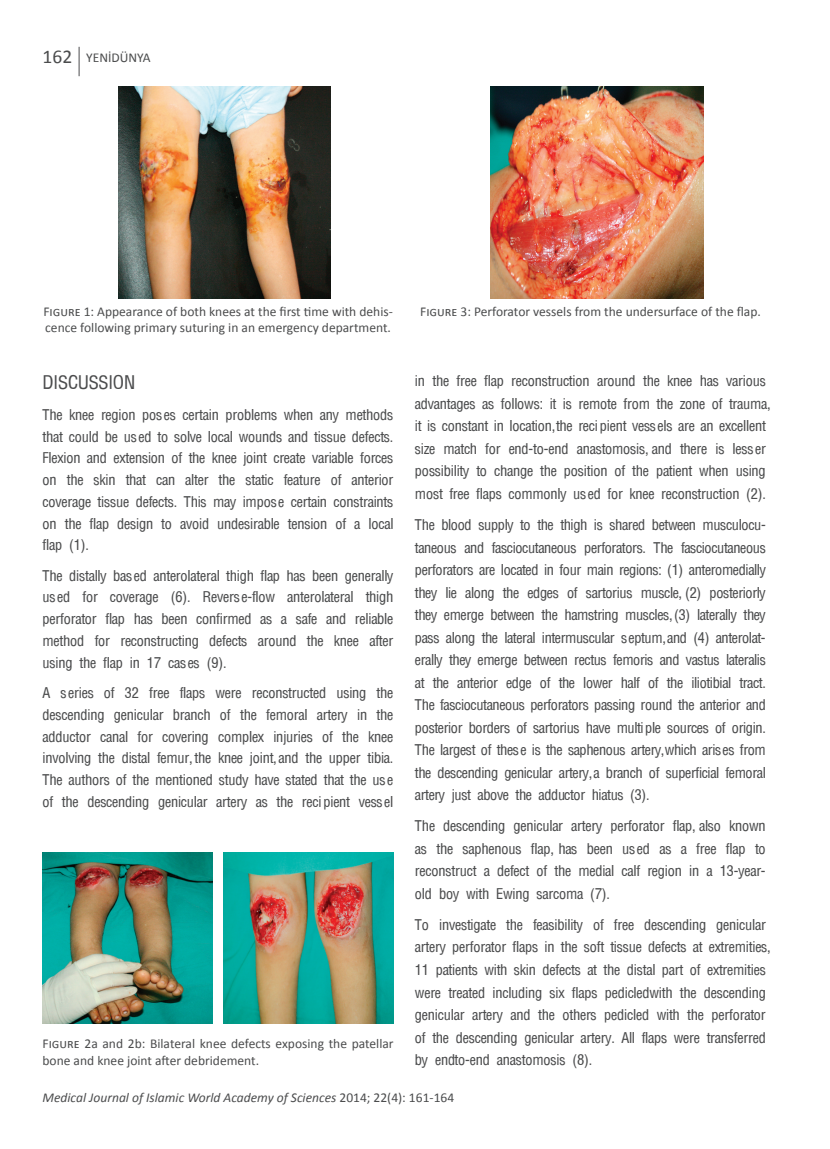
<style>
.page{position:relative;width:830px;height:1149px;background:#fff}
.page>*{position:absolute;margin:0;border:0;box-sizing:border-box;transform-origin:0 0}
.t1{font:100 condensed 21px "Helvetica";letter-spacing:-.03em;color:#4b4c4d}
.t2{font:100 condensed 16.5px/22.5px "Helvetica";letter-spacing:-.03em;color:#4b4c4d;text-align:justify}
.t3{font:13.5px/16.2px "Calibri";color:#4b4c4d}
.t4{font:italic 13.5px "Calibri";color:#4b4c4d}
.s1{font-size:19.5px}
.s2{font-style:normal}
</style>
<div class="page">
<svg style="left:79px;top:47px;width:1px;height:29px"></svg>
<img style="left:118px;top:86px;width:213px;height:213px">
<img style="left:43px;top:852px;width:170px;height:170px">
<img style="left:223px;top:852px;width:170px;height:170px">
<img style="left:490px;top:86px;width:213px;height:213px">
<p class="t3" style="left:43px;top:50px;width:109px"><span class="s1">162</span> YENİDÜNYA</p>
<p class="t3" style="left:43px;top:303px;width:351px">Figure 1: Appearance of both knees at the first time with dehis&shy;cence following primary suturing in an emergency department.</p>
<p class="t1" style="left:43px;top:374px;width:95px">DISCUSSION</p>
<p class="t2" style="left:43px;top:404px;width:352px;line-height:21.8px">The knee region poses certain problems when any methods that could be used to solve local wounds and tissue defects.<br>Flexion and extension of the knee joint create variable forces on the skin that can alter the static feature of anterior coverage tissue defects. This may impose certain constraints on the flap design to avoid undesirable tension of a local flap (1).</p>
<p class="t2" style="left:43px;top:565px;width:352px;line-height:21.8px">The distally based anterolateral thigh flap has been generally used for coverage (6). Reverse-flow anterolateral thigh perforator flap has been confirmed as a safe and reliable method for reconstructing defects around the knee after using the flap in 17 cases (9).</p>
<p class="t2" style="left:43px;top:682px;width:352px;line-height:21.8px">A series of 32 free flaps were reconstructed using the descending genicular branch of the femoral artery in the adductor canal for covering complex injuries of the knee involving the distal femur, the knee joint, and the upper tibia.<br>The authors of the mentioned study have stated that the use of the descending genicular artery as the recipient vessel</p>
<p class="t3" style="left:43px;top:1035px;width:352px">Figure 2a and 2b: Bilateral knee defects exposing the patellar bone and knee joint after debridement.</p>
<p class="t3" style="left:420px;top:303px;width:342px">Figure 3: Perforator vessels from the undersurface of the flap.</p>
<p class="t2" style="left:415px;top:371px;width:357px;text-align:left">in the free flap reconstruction around the knee has various advantages as follows: it is remote from the zone of trauma, it is constant in location,the recipient vessels are an excellent size match for end-to-end anastomosis, and there is lesser possibility to change the position of the patient when using most free flaps commonly used for knee reconstruction (2).</p>
<p class="t2" style="left:415px;top:514px;width:352px">The blood supply to the thigh is shared between musculocu&shy;taneous and fasciocutaneous perforators. The fasciocutaneous perforators are located in four main regions: (1) anteromedially they lie along the edges of sartorius muscle, (2) posteriorly they emerge between the hamstring muscles, (3) laterally they pass along the lateral intermuscular septum, and (4) anterolat&shy;erally they emerge between rectus femoris and vastus lateralis at the anterior edge of the lower half of the iliotibial tract.<br>The fasciocutaneous perforators passing round the anterior and posterior borders of sartorius have multiple sources of origin.<br>The largest of these is the saphenous artery,which arises from the descending genicular artery, a branch of superficial femoral artery just above the adduıctor hiatus (3).</p>
<p class="t2" style="left:415px;top:815px;width:352px">The descending genicular artery perforator flap, also known as the saphenous flap, has been used as a free flap to reconstruct a defect of the medial calf region in a 13-year&shy;old boy with Ewing sarcoma (7).</p>
<p class="t2" style="left:415px;top:914px;width:357px;text-align:left">To investigate the feasibility of free descending genicular artery perforator flaps in the soft tissue defects at extremities, 11 patients with skin defects at the distal part of extremities were treated including six flaps pedicledwith the descending genicular artery and the others pedicled with the perforator of the descending genicular artery. All flaps were transferred by end–to-end anastomosis (8).</p>
<p class="t4" style="left:43px;top:1087px;width:413px">Medical Journal of Islamic World Academy of Sciences <span class="s2">2014; 22(4): 161-164</span></p>
</div>
